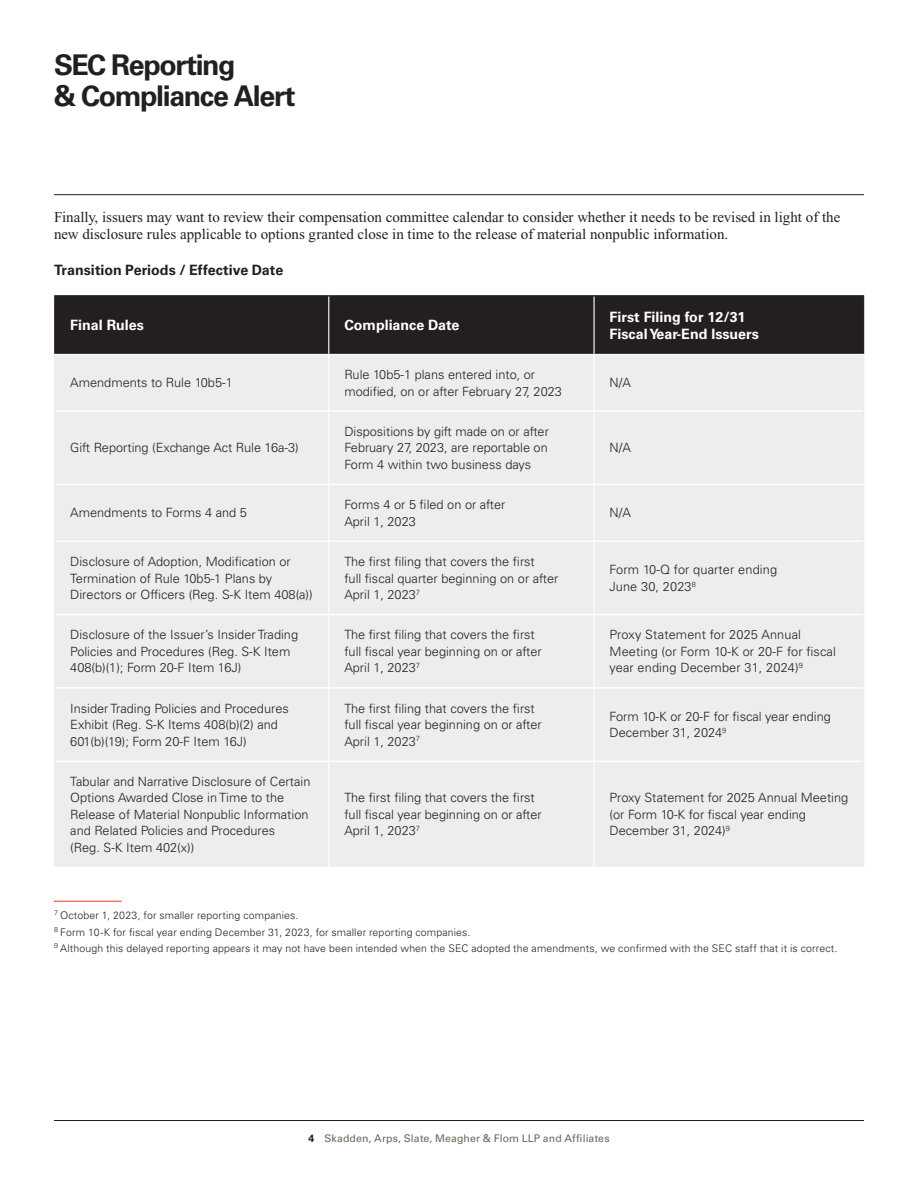
<style>
.page{position:relative;width:918px;height:1188px;background:#fff}
.page>*{position:absolute;margin:0;border:0;box-sizing:border-box;transform-origin:0 0}
.t1{font:700 28.5px/31.5px "Univers LT Std";letter-spacing:-.05em;color:#231f20}
.Main_Body{font:15px/17.2px "Times New Roman PS Std";color:#231f20}
.Chart_Heading{font:700 14.25px/17.2px "Univers LT Std";color:#fff}
.Second_Level_Heading{font:700 14.25px "Univers LT Std";color:#231f20}
.Chart_Body_Text{font:300 12.75px/16.5px "Univers LT Std";color:#231f20}
.Footnote{font:300 10.5px "Univers LT Std";letter-spacing:.015em;color:#231f20}
.t2{font:10.5px "Univers LT Std";letter-spacing:.01em;color:#6f645a}
.s1{font-weight:700;color:#231f20}
</style>
<div class="page">
<hr style="left:54px;top:1120px;width:810px;height:1px;background:#231f20">
<hr style="left:54px;top:194px;width:810px;height:1px;background:#231f20">
<hr style="left:54px;top:901px;width:68px;height:1px;background:#ee2e22">
<div style="left:55px;top:296px;width:808px;height:58px;background:#231f20"></div>
<div style="left:56px;top:355px;width:807px;height:332px;background:#ededed"></div>
<div style="left:56px;top:689px;width:807px;height:178px;background:#ededed"></div>
<hr style="left:328px;top:296px;width:1px;height:58px;background:#fff">
<hr style="left:594px;top:296px;width:1px;height:58px;background:#fff">
<hr style="left:54px;top:296px;width:1px;height:58px;background:#231f20">
<hr style="left:863px;top:296px;width:1px;height:58px;background:#231f20">
<hr style="left:54px;top:295px;width:275px;height:1px;background:#231f20">
<hr style="left:329px;top:295px;width:265px;height:1px;background:#231f20">
<hr style="left:594px;top:295px;width:270px;height:1px;background:#231f20">
<hr style="left:328px;top:355px;width:1px;height:55px;background:#fff">
<hr style="left:594px;top:355px;width:1px;height:55px;background:#fff">
<hr style="left:328px;top:412px;width:1px;height:72px;background:#fff">
<hr style="left:594px;top:412px;width:1px;height:72px;background:#fff">
<hr style="left:328px;top:485px;width:1px;height:55px;background:#fff">
<hr style="left:594px;top:485px;width:1px;height:55px;background:#fff">
<hr style="left:328px;top:542px;width:1px;height:72px;background:#fff">
<hr style="left:594px;top:542px;width:1px;height:72px;background:#fff">
<hr style="left:328px;top:615px;width:1px;height:72px;background:#fff">
<hr style="left:594px;top:615px;width:1px;height:72px;background:#fff">
<hr style="left:328px;top:689px;width:1px;height:71px;background:#fff">
<hr style="left:594px;top:689px;width:1px;height:71px;background:#fff">
<hr style="left:328px;top:762px;width:1px;height:105px;background:#fff">
<hr style="left:594px;top:762px;width:1px;height:105px;background:#fff">
<hr style="left:54px;top:355px;width:2px;height:56px;background:#ededed">
<hr style="left:863px;top:355px;width:1px;height:56px;background:#ededed">
<hr style="left:54px;top:411px;width:2px;height:73px;background:#ededed">
<hr style="left:863px;top:411px;width:1px;height:73px;background:#ededed">
<hr style="left:54px;top:484px;width:2px;height:57px;background:#ededed">
<hr style="left:863px;top:484px;width:1px;height:57px;background:#ededed">
<hr style="left:54px;top:541px;width:2px;height:74px;background:#ededed">
<hr style="left:863px;top:541px;width:1px;height:74px;background:#ededed">
<hr style="left:54px;top:615px;width:2px;height:73px;background:#ededed">
<hr style="left:863px;top:615px;width:1px;height:73px;background:#ededed">
<hr style="left:54px;top:688px;width:2px;height:73px;background:#ededed">
<hr style="left:863px;top:688px;width:1px;height:73px;background:#ededed">
<hr style="left:54px;top:761px;width:2px;height:106px;background:#ededed">
<hr style="left:863px;top:761px;width:1px;height:106px;background:#ededed">
<hr style="left:56px;top:410px;width:273px;height:2px;background:#fff">
<hr style="left:329px;top:410px;width:265px;height:2px;background:#fff">
<hr style="left:594px;top:410px;width:269px;height:2px;background:#fff">
<hr style="left:56px;top:484px;width:273px;height:1px;background:#fff">
<hr style="left:329px;top:484px;width:265px;height:1px;background:#fff">
<hr style="left:594px;top:484px;width:269px;height:1px;background:#fff">
<hr style="left:56px;top:540px;width:273px;height:2px;background:#fff">
<hr style="left:329px;top:540px;width:265px;height:2px;background:#fff">
<hr style="left:594px;top:540px;width:269px;height:2px;background:#fff">
<hr style="left:56px;top:614px;width:273px;height:1px;background:#fff">
<hr style="left:329px;top:614px;width:265px;height:1px;background:#fff">
<hr style="left:594px;top:614px;width:269px;height:1px;background:#fff">
<hr style="left:56px;top:760px;width:273px;height:2px;background:#fff">
<hr style="left:329px;top:760px;width:265px;height:2px;background:#fff">
<hr style="left:594px;top:760px;width:269px;height:2px;background:#fff">
<h1 class="t1" style="left:54px;top:49px;width:243px">SEC Reporting<br>&amp; Compliance Alert</h1>
<p class="Main_Body" style="left:54px;top:208px;width:788px">Finally, issuers may want to review their compensation committee calendar to consider whether it needs to be revised in light of the new disclosure rules applicable to options granted close in time to the release of material nonpublic information.</p>
<h2 class="Second_Level_Heading" style="left:54px;top:262px;width:231px">Transition Periods / Effective Date</h2>
<h1 class="Chart_Heading" style="left:70px;top:317px;width:75px">Final Rules</h1>
<h1 class="Chart_Heading" style="left:344px;top:317px;width:116px">Compliance Date</h1>
<h1 class="Chart_Heading" style="left:610px;top:308px;width:151px">First Filing for 12/31<br>Fiscal Year-End Issuers</h1>
<p class="Chart_Body_Text" style="left:70px;top:375px;width:164px">Amendments to Rule 10b5-1</p>
<p class="Chart_Body_Text" style="left:344px;top:366px;width:219px">Rule 10b5-1 plans entered into, or modified, on or after February 27, 2023</p>
<p class="Chart_Body_Text" style="left:610px;top:375px;width:23px">N/A</p>
<p class="Chart_Body_Text" style="left:70px;top:440px;width:230px">Gift Reporting (Exchange Act Rule 16a-3)</p>
<p class="Chart_Body_Text" style="left:344px;top:423px;width:206px;text-align:justify">Dispositions by gift made on or after February 27, 2023, are reportable on Form 4 within two business days</p>
<p class="Chart_Body_Text" style="left:610px;top:440px;width:23px">N/A</p>
<p class="Chart_Body_Text" style="left:70px;top:505px;width:178px">Amendments to Forms 4 and 5</p>
<p class="Chart_Body_Text" style="left:344px;top:496px;width:163px">Forms 4 or 5 filed on or after<br>April 1, 2023</p>
<p class="Chart_Body_Text" style="left:610px;top:505px;width:23px">N/A</p>
<p class="Chart_Body_Text" style="left:70px;top:553px;width:244px">Disclosure of Adoption, Modification or<br>Termination of Rule 10b5-1 Plans by<br>Directors or Officers (Reg. S-K Item 408(a))</p>
<p class="Chart_Body_Text" style="left:344px;top:553px;width:216px">The first filing that covers the first<br>full fiscal quarter beginning on or after<br>April 1, 2023<sup>7</sup></p>
<p class="Chart_Body_Text" style="left:610px;top:561px;width:169px">Form 10-Q for quarter ending<br>June 30, 2023<sup>8</sup></p>
<p class="Chart_Body_Text" style="left:70px;top:627px;width:229px">Disclosure of the Issuer’s Insider Trading<br>Policies and Procedures (Reg. S-K Item<br>408(b)(1); Form 20-F Item 16J)</p>
<p class="Chart_Body_Text" style="left:344px;top:627px;width:199px">The first filing that covers the first full fiscal year beginning on or after<br>April 1, 2023<sup>7</sup></p>
<p class="Chart_Body_Text" style="left:610px;top:627px;width:228px">Proxy Statement for 2025 Annual<br>Meeting (or Form 10-K or 20-F for fiscal year ending December 31, 2024)<sup>9</sup></p>
<p class="Chart_Body_Text" style="left:70px;top:700px;width:220px">Insider Trading Policies and Procedures<br>Exhibit (Reg. S-K Items 408(b)(2) and<br>601(b)(19); Form 20-F Item 16J)</p>
<p class="Chart_Body_Text" style="left:344px;top:700px;width:199px">The first filing that covers the first full fiscal year beginning on or after<br>April 1, 2023<sup>7</sup></p>
<p class="Chart_Body_Text" style="left:610px;top:708px;width:223px">Form 10-K or 20-F for fiscal year ending<br>December 31, 2024<sup>9</sup></p>
<p class="Chart_Body_Text" style="left:70px;top:773px;width:242px">Tabular and Narrative Disclosure of Certain Options Awarded Close in Time to the Release of Material Nonpublic Information and Related Policies and Procedures<br>(Reg. S-K Item 402(x))</p>
<p class="Chart_Body_Text" style="left:344px;top:790px;width:199px">The first filing that covers the first full fiscal year beginning on or after<br>April 1, 2023<sup>7</sup></p>
<p class="Chart_Body_Text" style="left:610px;top:790px;width:240px">Proxy Statement for 2025 Annual Meeting (or Form 10-K for fiscal year ending<br>December 31, 2024)<sup>9</sup></p>
<p class="Footnote" style="left:54px;top:909px;width:246px"><sup>7</sup> October 1, 2023, for smaller reporting companies.</p>
<p class="Footnote" style="left:54px;top:926px;width:418px"><sup>8</sup> Form 10-K for fiscal year ending December 31, 2023, for smaller reporting companies.</p>
<p class="Footnote" style="left:54px;top:942px;width:785px"><sup>9</sup> Although this delayed reporting appears it may not have been intended when the SEC adopted the amendments, we confirmed with the SEC staff that it is correct.</p>
<p class="t2" style="left:308px;top:1132px;width:303px"><span class="s1">4</span> Skadden, Arps, Slate, Meagher &amp; Flom LLP and Affiliates</p>
</div>
